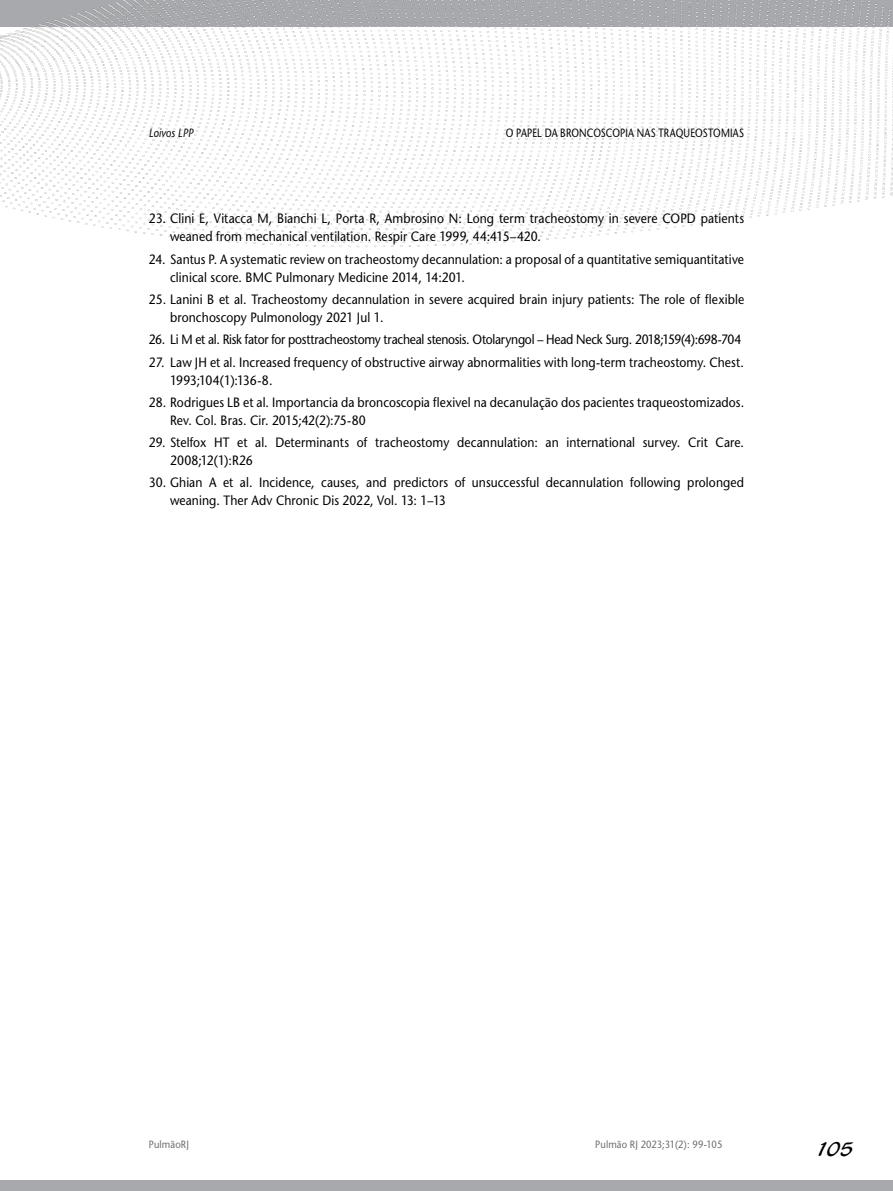
<style>
.page{position:relative;width:893px;height:1191px;background:#fff}
.page>*{position:absolute;margin:0;border:0;box-sizing:border-box;transform-origin:0 0}
.t1{font:21px "Blacklight D";color:#000}
.t2{font:13.5px/18px "Stone Sans";letter-spacing:.005em;color:#000;scale:.9 1}
.t3{font:13.5px "Stone Sans";letter-spacing:-.025em;color:#000;scale:.9 1}
.t4{font:12px "Stone Sans";letter-spacing:.02em;color:#000;scale:.8 1}
.t5{font:italic 12px "Stone Sans";letter-spacing:.005em;color:#000;scale:.85 1}
.t6{font:10.5px "Stone Sans";letter-spacing:.015em;color:#6d6e71;scale:.9 1}
</style>
<div class="page">
<img style="left:0;top:0;width:893px;height:248px">
<div style="left:0;top:1180px;width:893px;height:11px;background:#a7a9ac"></div>
<p class="t5" style="left:149px;top:126px;width:54px">Loivos LPP</p>
<p class="t4" style="left:506px;top:126px;width:299px">O PAPEL DA BRONCOSCOPIA NAS TRAQUEOSTOMIAS</p>
<p class="t2" style="left:170px;top:210px;width:639px;text-indent:-21px">23. Clini E, Vitacca M, Bianchi L, Porta R, Ambrosino N: Long term tracheostomy in severe COPD patients weaned from mechanical ventilation. Respir Care 1999, 44:415–420.</p>
<p class="t2" style="left:170px;top:250px;width:639px;text-indent:-21px">24. Santus P. A systematic review on tracheostomy decannulation: a proposal of a quantitative semiquantitative clinical score. BMC Pulmonary Medicine 2014, 14:201.</p>
<p class="t2" style="left:170px;top:290px;width:639px;text-indent:-21px">25. Lanini B et al. Tracheostomy decannulation in severe acquired brain injury patients: The role of flexible bronchoscopy Pulmonology 2021 Jul 1.</p>
<p class="t3" style="left:149px;top:331px;width:660px">26. Li M et al. Risk fator for posttracheostomy tracheal stenosis. Otolaryngol – Head Neck Surg. 2018;159(4):698-704</p>
<p class="t2" style="left:170px;top:353px;width:639px;text-indent:-21px">27. Law JH et al. Increased frequency of obstructive airway abnormalities with long-term tracheostomy. Chest.<br>1993;104(1):136-8.</p>
<p class="t2" style="left:170px;top:393px;width:639px;text-indent:-21px">28. Rodrigues LB et al. Importancia da broncoscopia flexivel na decanulação dos pacientes traqueostomizados.<br>Rev. Col. Bras. Cir. 2015;42(2):75-80</p>
<p class="t2" style="left:170px;top:433px;width:639px;text-indent:-21px">29. Stelfox HT et al. Determinants of tracheostomy decannulation: an international survey. Crit Care.<br>2008;12(1):R26</p>
<p class="t2" style="left:170px;top:473px;width:639px;text-indent:-21px">30. Ghian A et al. Incidence, causes, and predictors of unsuccessful decannulation following prolonged weaning. Ther Adv Chronic Dis 2022, Vol. 13: 1–13</p>
<p class="t6" style="left:149px;top:1138px;width:46px">PulmãoRJ</p>
<p class="t6" style="left:595px;top:1138px;width:143px">Pulmão RJ 2023;31(2): 99-105</p>
<h1 class="t1" style="left:816px;top:1135px;width:40px">105</h1>
</div>
